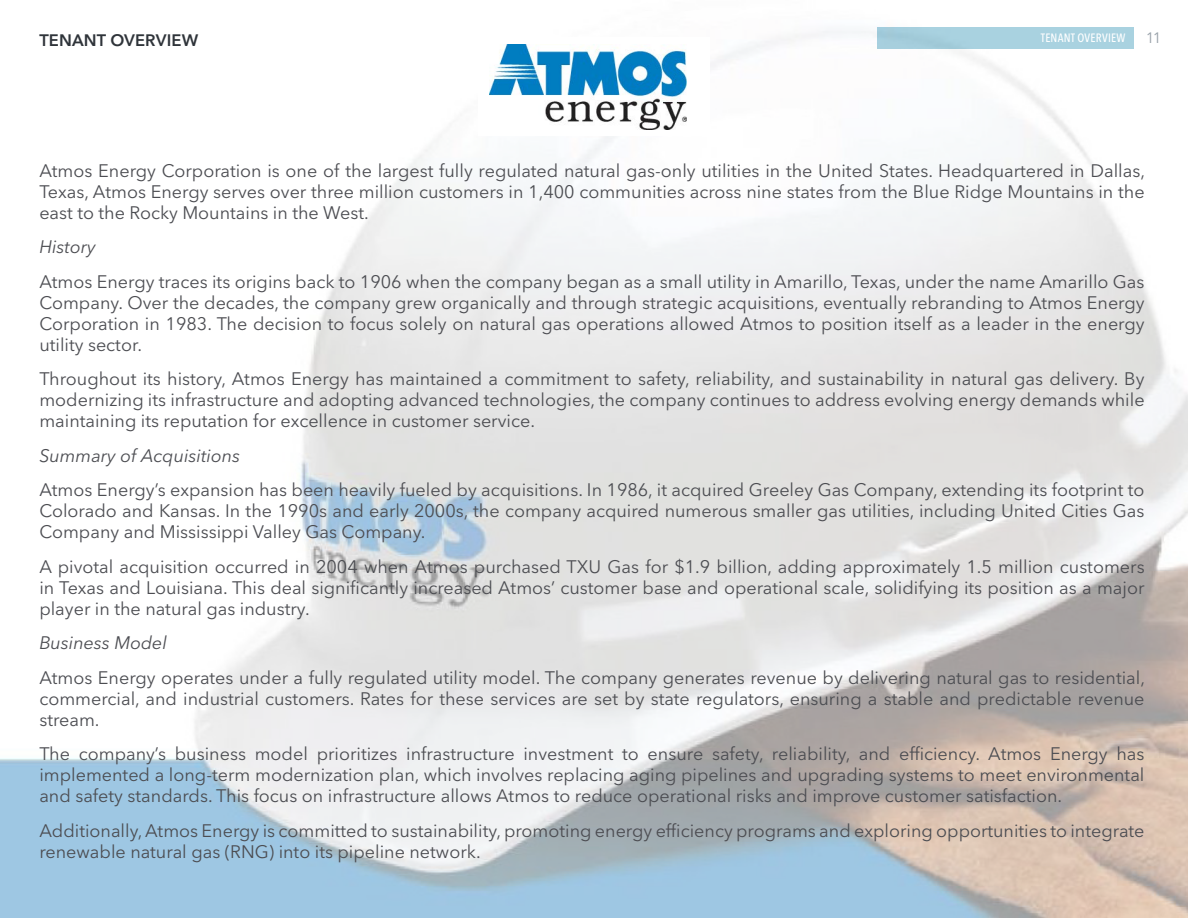
<style>
.page{position:relative;width:1188px;height:918px;background:#fff}
.page>*{position:absolute;margin:0;border:0;box-sizing:border-box;transform-origin:0 0}
.BODY{font:18px/21px "Avenir Next LT Pro";color:#4c4d52;text-align:justify}
.BODY-2{font:italic 18px "Avenir Next LT Pro";color:#4c4d52}
.Page_title_upper_left{font:600 16.5px "Avenir Next LT Pro";letter-spacing:.005em;color:#2f343a}
.t1{font:15px "Avenir Next LT Pro";color:#465766}
.t2{font:500 condensed 12px "Avenir Next LT Pro";letter-spacing:.02em;color:#fff}
</style>
<div class="page">
<img style="left:0;top:27px;width:1188px;height:891px">
<div style="left:478px;top:38px;width:232px;height:98px;background:#fff"></div>
<img style="left:490px;top:45px;width:196px;height:84px">
<p class="Page_title_upper_left" style="left:39px;top:30px;width:161px">TENANT OVERVIEW</p>
<p class="t2" style="left:1041px;top:31px;width:86px">TENANT OVERVIEW</p>
<p class="t1" style="left:1146px;top:29px;width:17px">11</p>
<p class="BODY" style="left:39px;top:160px;width:1107px">Atmos Energy Corporation is one of the largest fully regulated natural gas-only utilities in the United States. Headquartered in Dallas, Texas, Atmos Energy serves over three million customers in 1,400 communities across nine states from the Blue Ridge Mountains in the east to the Rocky Mountains in the West.</p>
<p class="BODY-2" style="left:39px;top:236px;width:58px">History</p>
<p class="BODY" style="left:39px;top:271px;width:1107px">Atmos Energy traces its origins back to 1906 when the company began as a small utility in Amarillo, Texas, under the name Amarillo Gas Company. Over the decades, the company grew organically and through strategic acquisitions, eventually rebranding to Atmos Energy Corporation in 1983. The decision to focus solely on natural gas operations allowed Atmos to position itself as a leader in the energy utility sector.</p>
<p class="BODY" style="left:39px;top:368px;width:1107px">Throughout its history, Atmos Energy has maintained a commitment to safety, reliability, and sustainability in natural gas delivery. By modernizing its infrastructure and adopting advanced technologies, the company continues to address evolving energy demands while maintaining its reputation for excellence in customer service.</p>
<p class="BODY-2" style="left:39px;top:445px;width:202px">Summary of Acquisitions</p>
<p class="BODY" style="left:39px;top:479px;width:1107px">Atmos Energy’s expansion has been heavily fueled by acquisitions. In 1986, it acquired Greeley Gas Company, extending its footprint to Colorado and Kansas. In the 1990s and early 2000s, the company acquired numerous smaller gas utilities, including United Cities Gas Company and Mississippi Valley Gas Company.</p>
<p class="BODY" style="left:39px;top:556px;width:1107px">A pivotal acquisition occurred in 2004 when Atmos purchased TXU Gas for $1.9 billion, adding approximately 1.5 million customers in Texas and Louisiana. This deal significantly increased Atmos’ customer base and operational scale, solidifying its position as a major player in the natural gas industry.</p>
<p class="BODY-2" style="left:39px;top:632px;width:129px">Business Model</p>
<p class="BODY" style="left:39px;top:667px;width:1107px">Atmos Energy operates under a fully regulated utility model. The company generates revenue by delivering natural gas to residential, commercial, and industrial customers. Rates for these services are set by state regulators, ensuring a stable and predictable revenue stream.</p>
<p class="BODY" style="left:39px;top:743px;width:1107px">The company’s business model prioritizes infrastructure investment to ensure safety, reliability, and efficiency. Atmos Energy has implemented a long-term modernization plan, which involves replacing aging pipelines and upgrading systems to meet environmental and safety standards. This focus on infrastructure allows Atmos to reduce operational risks and improve customer satisfaction.</p>
<p class="BODY" style="left:39px;top:820px;width:1107px">Additionally, Atmos Energy is committed to sustainability, promoting energy efficiency programs and exploring opportunities to integrate renewable natural gas (RNG) into its pipeline network.</p>
</div>
